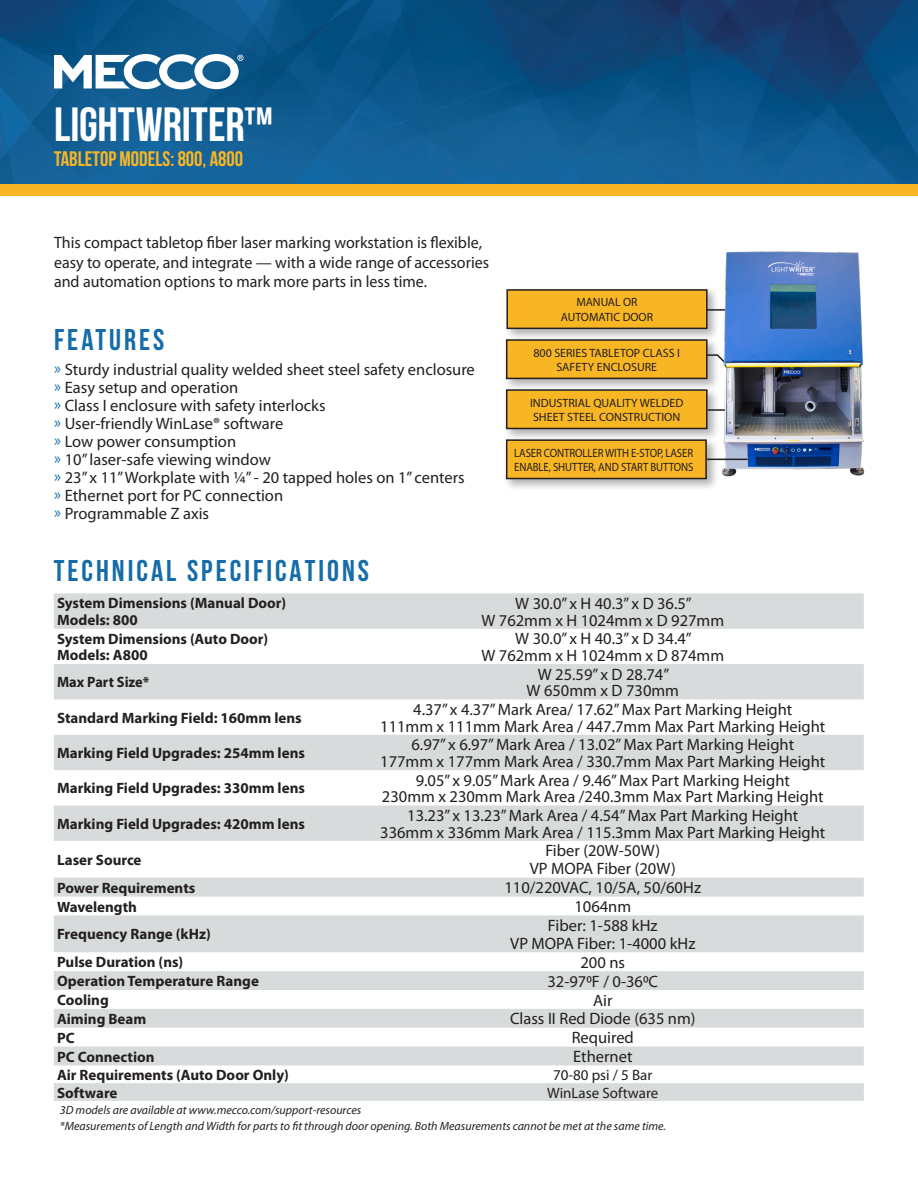
<style>
.page{position:relative;width:918px;height:1188px;background:#fff}
.page>*{position:absolute;margin:0;border:0;box-sizing:border-box;transform-origin:0 0}
.t1{font:700 48px "Bebas Neue";color:#fff}
.t2{font:700 30px "Bebas Neue";letter-spacing:.1em;color:#156ca8}
.t3{font:700 21px "Bebas Neue";color:#f9b624}
.t4{font:16.5px/19.5px "Myriad Pro";color:#231f20}
.t5{font:700 15px "Myriad Pro";color:#231f20}
.t6{font:15px "Myriad Pro";color:#231f20}
.t7{font:700 15px "Myriad Pro";color:#231f20;scale:.96 1}
.t8{font:italic 12px "Myriad Pro";color:#231f20}
.t9{font:12px/14.4px "Myriad Pro";color:#231f20}
.t10{font:12px/14.4px "Myriad Pro";color:#231f20;scale:.9 1}
.s1{color:#156ca8}
</style>
<div class="page">
<svg style="left:54px;top:593px;width:810px;height:508px;fill:#d8dbdb"></svg>
<div style="left:503px;top:436px;width:216px;height:56px;background:#231f20;opacity:.35"></div>
<svg style="left:505px;top:442px;width:199px;height:38px;background:#edaf27"></svg>
<div style="left:503px;top:286px;width:217px;height:56px;background:#231f20;opacity:.35"></div>
<svg style="left:506px;top:288px;width:198px;height:42px;background:#e7ac2d"></svg>
<div style="left:503px;top:336px;width:217px;height:56px;background:#231f20;opacity:.35"></div>
<svg style="left:505px;top:339px;width:199px;height:41px;background:#e6aa29"></svg>
<div style="left:503px;top:386px;width:217px;height:56px;background:#231f20;opacity:.35"></div>
<svg style="left:505px;top:389px;width:199px;height:41px;background:#e6aa29"></svg>
<img style="left:704px;top:251px;width:161px;height:241px">
<hr style="left:707px;top:459px;width:41px;height:1px;background:#231f20">
<div style="left:0;top:184px;width:918px;height:12px;background:#f9b624"></div>
<img style="left:0;top:0;width:918px;height:184px">
<svg style="left:54px;top:54px;width:190px;height:35px"></svg>
<p class="t1" style="left:54px;top:98px;width:220px">LIGHTWRITER™</p>
<p class="t3" style="left:54px;top:147px;width:191px">TABLETOP MODELS: 800, A800</p>
<p class="t4" style="left:54px;top:233px;width:437px">This compact tabletop fiber laser marking workstation is flexible, easy to operate, and integrate — with a wide range of accessories and automation options to mark more parts in less time.</p>
<p class="t2" style="left:54px;top:323px;width:112px">FEATURES</p>
<p class="t4" style="left:54px;top:359px;width:422px"><span class="s1">»</span> Sturdy industrial quality welded sheet steel safety enclosure</p>
<p class="t4" style="left:54px;top:377px;width:186px"><span class="s1">»</span> Easy setup and operation</p>
<p class="t4" style="left:54px;top:395px;width:273px"><span class="s1">»</span> Class I enclosure with safety interlocks</p>
<p class="t4" style="left:54px;top:413px;width:231px"><span class="s1">»</span> User-friendly WinLase® software</p>
<p class="t4" style="left:54px;top:431px;width:184px"><span class="s1">»</span> Low power consumption</p>
<p class="t4" style="left:54px;top:449px;width:218px"><span class="s1">»</span> 10” laser-safe viewing window</p>
<p class="t4" style="left:54px;top:467px;width:412px"><span class="s1">»</span> 23” x 11” Workplate with ¼” - 20 tapped holes on 1” centers</p>
<p class="t4" style="left:54px;top:485px;width:231px"><span class="s1">»</span> Ethernet port for PC connection</p>
<p class="t4" style="left:54px;top:503px;width:156px"><span class="s1">»</span> Programmable Z axis</p>
<p class="t2" style="left:54px;top:555px;width:317px">TECHNICAL SPECIFICATIONS</p>
<p class="t9" style="left:576px;top:295px;width:63px">MANUAL OR</p>
<p class="t9" style="left:561px;top:309px;width:94px">AUTOMATIC DOOR</p>
<p class="t9" style="left:533px;top:345px;width:148px">800 SERIES TABLETOP CLASS I</p>
<p class="t9" style="left:556px;top:360px;width:102px">SAFETY ENCLOSURE</p>
<p class="t9" style="left:530px;top:395px;width:155px">INDUSTRIAL QUALITY WELDED<br>SHEET STEEL CONSTRUCTION</p>
<p class="t10" style="left:514px;top:445px;width:201px">LASER CONTROLLER WITH E-STOP, LASER<br>ENABLE, SHUTTER, AND START BUTTONS</p>
<p class="t5" style="left:57px;top:594px;width:231px">System Dimensions (Manual Door)</p>
<p class="t5" style="left:57px;top:610px;width:82px">Models: 800</p>
<p class="t5" style="left:57px;top:629px;width:213px">System Dimensions (Auto Door)</p>
<p class="t5" style="left:57px;top:645px;width:92px">Models: A800</p>
<p class="t7" style="left:57px;top:673px;width:98px">Max Part Size*</p>
<p class="t5" style="left:57px;top:708px;width:246px">Standard Marking Field: 160mm lens</p>
<p class="t5" style="left:57px;top:743px;width:249px">Marking Field Upgrades: 254mm lens</p>
<p class="t5" style="left:57px;top:779px;width:249px">Marking Field Upgrades: 330mm lens</p>
<p class="t5" style="left:57px;top:814px;width:249px">Marking Field Upgrades: 420mm lens</p>
<p class="t5" style="left:57px;top:850px;width:86px">Laser Source</p>
<p class="t4" style="left:515px;top:593px;width:178px">W 30.0” x H 40.3” x D 36.5”</p>
<p class="t4" style="left:481px;top:610px;width:244px">W 762mm x H 1024mm x D 927mm</p>
<p class="t4" style="left:515px;top:629px;width:178px">W 30.0” x H 40.3” x D 34.4”</p>
<p class="t4" style="left:481px;top:645px;width:244px">W 762mm x H 1024mm x D 874mm</p>
<p class="t4" style="left:538px;top:664px;width:133px">W 25.59” x D 28.74”</p>
<p class="t4" style="left:527px;top:681px;width:154px">W 650mm x D 730mm</p>
<p class="t4" style="left:413px;top:700px;width:381px">4.37” x 4.37” Mark Area/ 17.62” Max Part Marking Height</p>
<p class="t4" style="left:380px;top:716px;width:447px">111mm x 111mm Mark Area / 447.7mm Max Part Marking Height</p>
<p class="t4" style="left:411px;top:735px;width:384px">6.97” x 6.97” Mark Area / 13.02” Max Part Marking Height</p>
<p class="t4" style="left:380px;top:751px;width:447px">177mm x 177mm Mark Area / 330.7mm Max Part Marking Height</p>
<p class="t4" style="left:416px;top:770px;width:376px">9.05” x 9.05” Mark Area / 9.46” Max Part Marking Height</p>
<p class="t4" style="left:382px;top:787px;width:443px">230mm x 230mm Mark Area /240.3mm Max Part Marking Height</p>
<p class="t4" style="left:407px;top:806px;width:393px">13.23” x 13.23” Mark Area / 4.54” Max Part Marking Height</p>
<p class="t4" style="left:380px;top:822px;width:447px">336mm x 336mm Mark Area / 115.3mm Max Part Marking Height</p>
<p class="t4" style="left:545px;top:841px;width:116px">Fiber (20W-50W)</p>
<p class="t4" style="left:530px;top:859px;width:148px">VP MOPA Fiber (20W)</p>
<p class="t5" style="left:57px;top:878px;width:140px">Power Requirements</p>
<p class="t4" style="left:504px;top:878px;width:198px">110/220VAC, 10/5A, 50/60Hz</p>
<p class="t5" style="left:57px;top:897px;width:81px">Wavelength</p>
<p class="t4" style="left:574px;top:897px;width:58px">1064nm</p>
<p class="t5" style="left:57px;top:925px;width:155px">Frequency Range (kHz)</p>
<p class="t4" style="left:548px;top:916px;width:111px">Fiber: 1-588 kHz</p>
<p class="t4" style="left:510px;top:934px;width:187px">VP MOPA Fiber: 1-4000 kHz</p>
<p class="t5" style="left:57px;top:953px;width:128px">Pulse Duration (ns)</p>
<p class="t4" style="left:581px;top:952px;width:46px">200 ns</p>
<p class="t5" style="left:57px;top:971px;width:203px">Operation Temperature Range</p>
<p class="t4" style="left:547px;top:971px;width:112px">32-970F / 0-360C</p>
<p class="t5" style="left:57px;top:990px;width:53px">Cooling</p>
<p class="t4" style="left:593px;top:990px;width:21px">Air</p>
<p class="t5" style="left:57px;top:1009px;width:91px">Aiming Beam</p>
<p class="t4" style="left:510px;top:1009px;width:187px">Class II Red Diode (635 nm)</p>
<p class="t5" style="left:57px;top:1028px;width:19px">PC</p>
<p class="t4" style="left:572px;top:1028px;width:64px">Required</p>
<p class="t5" style="left:57px;top:1047px;width:99px">PC Connection</p>
<p class="t4" style="left:573px;top:1047px;width:61px">Ethernet</p>
<p class="t5" style="left:57px;top:1065px;width:233px">Air Requirements (Auto Door Only)</p>
<p class="t6" style="left:553px;top:1066px;width:101px">70-80 psi / 5 Bar</p>
<p class="t5" style="left:57px;top:1083px;width:62px">Software</p>
<p class="t6" style="left:547px;top:1083px;width:113px">WinLase Software</p>
<p class="t8" style="left:60px;top:1102px;width:303px">3D models are available at www.mecco.com/support-resources</p>
<p class="t8" style="left:60px;top:1119px;width:608px">*Measurements of Length and Width for parts to fit through door opening. Both Measurements cannot be met at the same time.</p>
</div>
